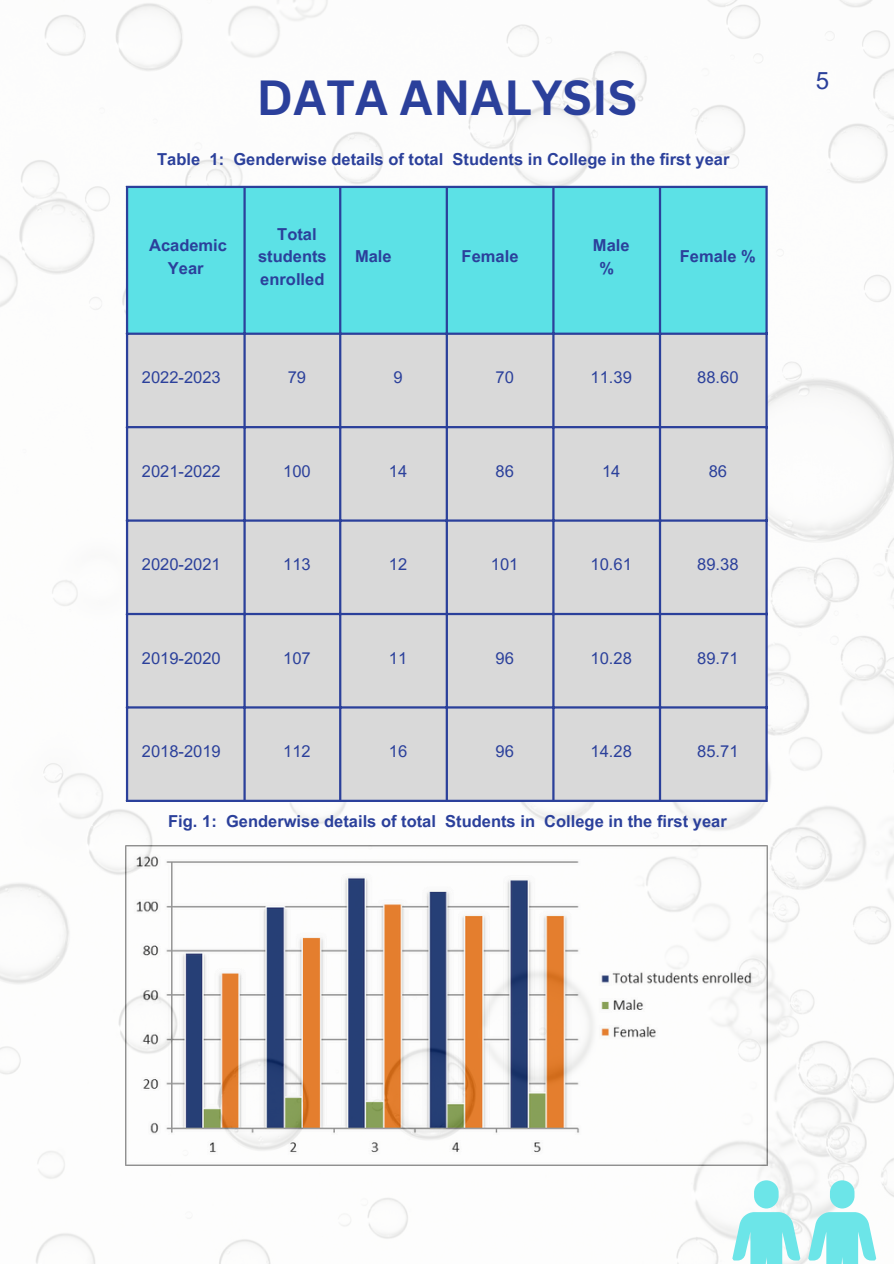
<style>
.page{position:relative;width:894px;height:1264px;background:#fff}
.page>*{position:absolute;margin:0;border:0;box-sizing:border-box;transform-origin:0 0}
.t1{font:700 48px "Canva Sans";color:#2b409b}
.t2{font:24px "Arial MT Pro";color:#2b409b}
.t3{font:700 16.5px/22.5px "Arial MT Pro";color:#2b409b;text-align:center}
.t4{font:16.5px "Arial MT Pro";color:#2b409b}
</style>
<div class="page">
<img style="left:0;top:0;width:893px;height:1263px">
<div style="left:128px;top:188px;width:637px;height:144px;background:#5ce1e6"></div>
<div style="left:128px;top:335px;width:637px;height:464px;background:#d9d9d9"></div>
<hr style="left:126px;top:188px;width:2px;height:611px;background:#2b409b">
<hr style="left:243px;top:188px;width:3px;height:611px;background:#2b409b">
<hr style="left:339px;top:188px;width:2px;height:611px;background:#2b409b">
<hr style="left:445px;top:188px;width:3px;height:611px;background:#2b409b">
<hr style="left:552px;top:188px;width:2px;height:611px;background:#2b409b">
<hr style="left:658px;top:188px;width:3px;height:611px;background:#2b409b">
<hr style="left:765px;top:188px;width:2px;height:611px;background:#2b409b">
<hr style="left:126px;top:186px;width:641px;height:2px;background:#2b409b">
<hr style="left:126px;top:332px;width:641px;height:3px;background:#2b409b">
<hr style="left:126px;top:426px;width:641px;height:2px;background:#2b409b">
<hr style="left:126px;top:519px;width:641px;height:2px;background:#2b409b">
<hr style="left:126px;top:613px;width:641px;height:2px;background:#2b409b">
<hr style="left:126px;top:706px;width:641px;height:2px;background:#2b409b">
<hr style="left:126px;top:799px;width:641px;height:3px;background:#2b409b">
<svg style="left:732px;top:1180px;width:143px;height:83px;fill:#6ce5e8"></svg>
<p class="t1" style="left:256px;top:64px;width:382px">DATA ANALYSIS</p>
<p class="t3" style="left:157px;top:150px;width:573px">Table 1: Genderwise details of total Students in College in the first year</p>
<h1 class="t3" style="left:149px;top:236px;width:79px">Academic<br>Year</h1>
<p class="t3" style="left:258px;top:225px;width:70px">Total students enrolled</p>
<p class="t3" style="left:355px;top:247px;width:38px">Male</p>
<p class="t3" style="left:461px;top:247px;width:58px">Female</p>
<p class="t3" style="left:592px;top:236px;width:38px">Male</p>
<p class="t3" style="left:599px;top:258px;width:16px">%</p>
<p class="t3" style="left:679px;top:247px;width:78px">Female %</p>
<p class="t4" style="left:142px;top:371px;width:80px">2022-2023</p>
<p class="t4" style="left:288px;top:371px;width:20px">79</p>
<p class="t4" style="left:393px;top:371px;width:11px">9</p>
<p class="t4" style="left:495px;top:371px;width:20px">70</p>
<p class="t4" style="left:590px;top:371px;width:43px">11.39</p>
<p class="t4" style="left:697px;top:371px;width:43px">88.60</p>
<p class="t4" style="left:142px;top:464px;width:80px">2021-2022</p>
<p class="t4" style="left:283px;top:464px;width:29px">100</p>
<p class="t4" style="left:389px;top:464px;width:20px">14</p>
<p class="t4" style="left:495px;top:464px;width:20px">86</p>
<p class="t4" style="left:602px;top:464px;width:20px">14</p>
<p class="t4" style="left:708px;top:464px;width:20px">86</p>
<p class="t4" style="left:142px;top:558px;width:80px">2020-2021</p>
<p class="t4" style="left:283px;top:558px;width:29px">113</p>
<p class="t4" style="left:389px;top:558px;width:20px">12</p>
<p class="t4" style="left:491px;top:558px;width:29px">101</p>
<p class="t4" style="left:590px;top:558px;width:43px">10.61</p>
<p class="t4" style="left:697px;top:558px;width:43px">89.38</p>
<p class="t4" style="left:142px;top:651px;width:80px">2019-2020</p>
<p class="t4" style="left:283px;top:651px;width:29px">107</p>
<p class="t4" style="left:389px;top:651px;width:20px">11</p>
<p class="t4" style="left:495px;top:651px;width:20px">96</p>
<p class="t4" style="left:590px;top:651px;width:43px">10.28</p>
<p class="t4" style="left:697px;top:651px;width:43px">89.71</p>
<p class="t4" style="left:142px;top:745px;width:80px">2018-2019</p>
<p class="t4" style="left:283px;top:745px;width:29px">112</p>
<p class="t4" style="left:389px;top:745px;width:20px">16</p>
<p class="t4" style="left:495px;top:745px;width:20px">96</p>
<p class="t4" style="left:590px;top:745px;width:43px">14.28</p>
<p class="t4" style="left:697px;top:745px;width:43px">85.71</p>
<p class="t3" style="left:168px;top:812px;width:560px">Fig. 1: Genderwise details of total Students in College in the first year</p>
<p class="t2" style="left:815px;top:71px;width:15px">5</p>
</div>
